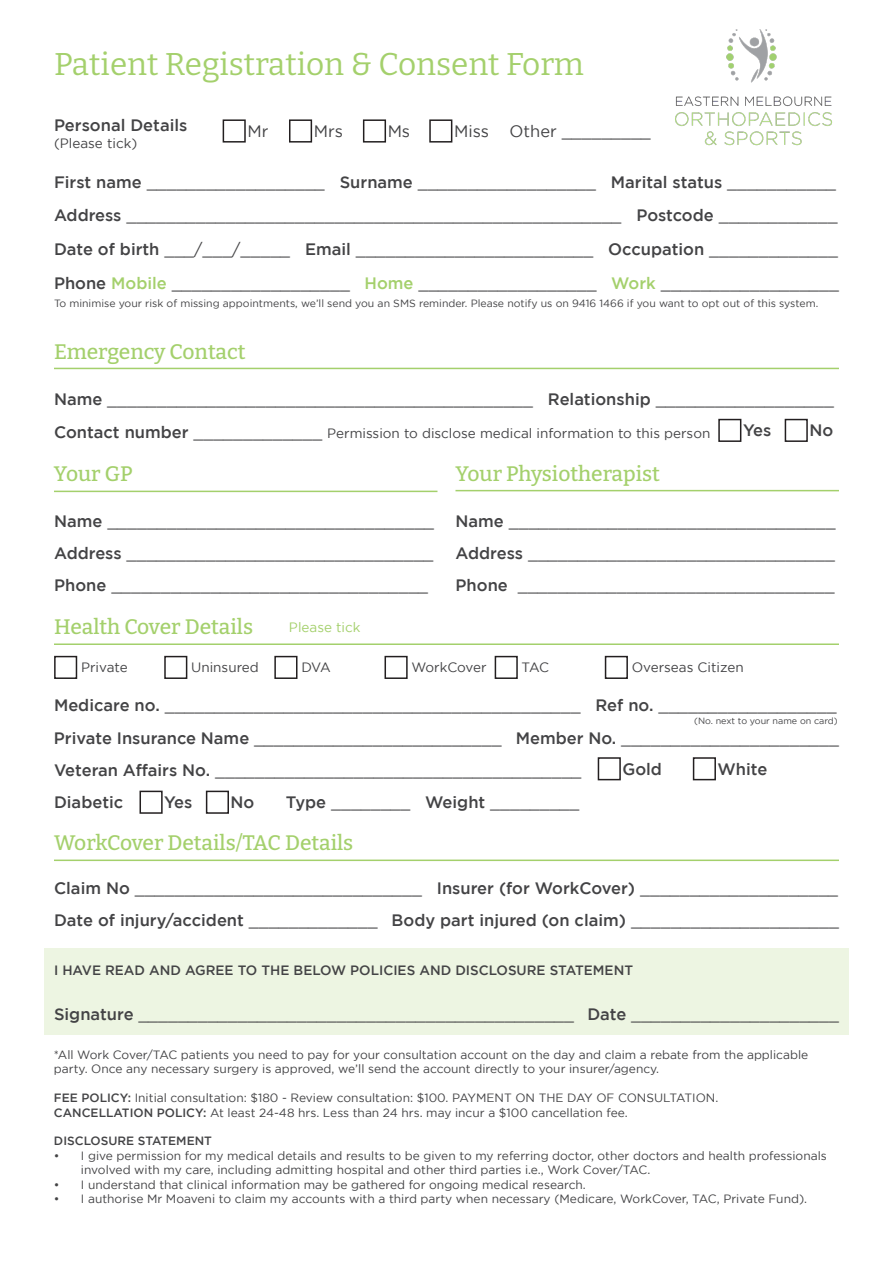
<style>
.page{position:relative;width:893px;height:1263px;background:#fff}
.page>*{position:absolute;margin:0;border:0;box-sizing:border-box;transform-origin:0 0}
.t1{font:31.5px "Bitter";color:#a4d06c}
.t2{font:500 21px "Bitter";color:#a4d06c}
.t3{font:16.5px "Gotham";color:#434345}
.t4{font:500 16.5px "Gotham";color:#434345}
.t5{font:13.5px "Gotham";color:#434345}
.t6{font:500 13.5px "Gotham";color:#434345}
.t7{font:13.5px "Gotham";color:#a4d06c}
.t8{font:12px/14.4px "Gotham";color:#434345}
.t9{font:500 12px "Gotham";color:#434345}
.t10{font:10.5px "Gotham";color:#434345}
.t11{font:9px "Gotham";color:#434345}
.s1{font-weight:500}
.s2{font-weight:500;color:#a4d06c}
.s3{font-weight:500;font-size:16.5px}
.s4{font-size:16.5px}
.s5{font-weight:400}
</style>
<div class="page">
<div style="left:44px;top:948px;width:804px;height:87px;background:#edf5e2"></div>
<img style="left:675px;top:29px;width:157px;height:117px">
<hr style="left:54px;top:368px;width:785px;height:1px;background:#a4d06c">
<hr style="left:54px;top:491px;width:383px;height:1px;background:#a4d06c">
<hr style="left:455px;top:490px;width:384px;height:1px;background:#a4d06c">
<hr style="left:54px;top:643px;width:785px;height:2px;background:#a4d06c">
<hr style="left:54px;top:859px;width:785px;height:2px;background:#a4d06c">
<div style="left:54px;top:656px;width:23px;height:23px;border:2px solid #231f20"></div>
<div style="left:223px;top:119px;width:23px;height:24px;border:2px solid #231f20"></div>
<div style="left:289px;top:119px;width:23px;height:24px;border:2px solid #231f20"></div>
<div style="left:363px;top:119px;width:23px;height:24px;border:2px solid #231f20"></div>
<div style="left:429px;top:119px;width:23px;height:24px;border:2px solid #231f20"></div>
<div style="left:718px;top:419px;width:23px;height:23px;border:2px solid #231f20"></div>
<div style="left:785px;top:419px;width:23px;height:23px;border:2px solid #231f20"></div>
<div style="left:598px;top:757px;width:23px;height:23px;border:2px solid #231f20"></div>
<div style="left:693px;top:757px;width:23px;height:23px;border:2px solid #231f20"></div>
<div style="left:140px;top:791px;width:23px;height:23px;border:2px solid #231f20"></div>
<div style="left:206px;top:791px;width:23px;height:23px;border:2px solid #231f20"></div>
<div style="left:164px;top:656px;width:23px;height:23px;border:2px solid #231f20"></div>
<div style="left:274px;top:656px;width:23px;height:23px;border:2px solid #231f20"></div>
<div style="left:384px;top:656px;width:24px;height:23px;border:2px solid #231f20"></div>
<div style="left:495px;top:656px;width:23px;height:23px;border:2px solid #231f20"></div>
<div style="left:605px;top:656px;width:23px;height:23px;border:2px solid #231f20"></div>
<p class="t1" style="left:54px;top:44px;width:531px">Patient Registration &amp; Consent Form</p>
<p class="t4" style="left:54px;top:116px;width:135px">Personal Details</p>
<p class="t5" style="left:54px;top:135px;width:85px">(Please tick)</p>
<p class="t3" style="left:314px;top:122px;width:31px">Mrs</p>
<p class="t3" style="left:388px;top:122px;width:24px">Ms</p>
<p class="t3" style="left:454px;top:122px;width:36px">Miss</p>
<p class="t3" style="left:509px;top:122px;width:143px">Other _________</p>
<p class="t3" style="left:247px;top:122px;width:23px">Mr</p>
<p class="t3" style="left:54px;top:173px;width:784px"><span class="s1">First name</span> __________________ <span class="s1">Surname</span> __________________ <span class="s1">Marital status</span> ___________</p>
<p class="t3" style="left:54px;top:206px;width:785px"><span class="s1">Address</span> __________________________________________________ <span class="s1">Postcode</span> ____________</p>
<p class="t3" style="left:54px;top:240px;width:785px"><span class="s1">Date of birth</span> ___/___/_____ <span class="s1">Email</span> ________________________ <span class="s1">Occupation</span> _____________</p>
<p class="t3" style="left:54px;top:274px;width:786px"><span class="s1">Phone</span> <span class="s2">Mobile</span> __________________ <span class="s2">Home</span> __________________ <span class="s2">Work</span> __________________</p>
<p class="t10" style="left:54px;top:297px;width:766px">To minimise your risk of missing appointments, we’ll send you an SMS reminder. Please notify us on 9416 1466 if you want to opt out of this system.</p>
<p class="t2" style="left:54px;top:338px;width:193px">Emergency Contact</p>
<p class="t3" style="left:54px;top:390px;width:781px"><span class="s1">Name</span> ___________________________________________ <span class="s1">Relationship</span> __________________</p>
<p class="t5" style="left:54px;top:425px;width:658px"><span class="s3">Contact number</span> <span class="s4">_____________</span> Permission to disclose medical information to this person</p>
<p class="t2" style="left:54px;top:461px;width:80px">Your GP</p>
<p class="t2" style="left:455px;top:461px;width:206px">Your Physiotherapist</p>
<p class="t4" style="left:743px;top:421px;width:30px">Yes</p>
<p class="t4" style="left:809px;top:421px;width:25px">No</p>
<p class="t3" style="left:54px;top:512px;width:382px"><span class="s1">Name</span> _________________________________</p>
<p class="t3" style="left:54px;top:544px;width:381px"><span class="s1">Address</span> _______________________________</p>
<p class="t3" style="left:54px;top:576px;width:376px"><span class="s1">Phone</span> ________________________________</p>
<p class="t2" style="left:54px;top:614px;width:201px">Health Cover Details</p>
<p class="t7" style="left:289px;top:619px;width:73px">Please tick</p>
<p class="t3" style="left:456px;top:512px;width:382px"><span class="s1">Name</span> _________________________________</p>
<p class="t3" style="left:456px;top:544px;width:381px"><span class="s1">Address</span> _______________________________</p>
<p class="t3" style="left:456px;top:576px;width:380px"><span class="s1">Phone</span> ________________________________</p>
<p class="t5" style="left:81px;top:660px;width:48px">Private</p>
<p class="t5" style="left:191px;top:660px;width:69px">Uninsured</p>
<p class="t5" style="left:301px;top:660px;width:31px">DVA</p>
<p class="t5" style="left:411px;top:660px;width:77px">WorkCover</p>
<p class="t5" style="left:522px;top:660px;width:29px">TAC</p>
<p class="t5" style="left:632px;top:660px;width:113px">Overseas Citizen</p>
<p class="t3" style="left:54px;top:696px;width:784px"><span class="s1">Medicare no.</span> __________________________________________ <span class="s1">Ref no.</span> __________________</p>
<p class="t11" style="left:694px;top:716px;width:145px">(No. next to your name on card)</p>
<p class="t3" style="left:54px;top:729px;width:786px"><span class="s1">Private Insurance Name</span> _________________________ <span class="s1">Member No.</span> ______________________</p>
<p class="t3" style="left:54px;top:761px;width:529px"><span class="s1">Veteran Affairs No.</span> _____________________________________</p>
<p class="t4" style="left:622px;top:760px;width:41px">Gold</p>
<p class="t4" style="left:718px;top:760px;width:51px">White</p>
<p class="t4" style="left:54px;top:793px;width:71px">Diabetic</p>
<p class="t3" style="left:286px;top:793px;width:295px"><span class="s1">Type</span> ________ <span class="s1">Weight</span> _________</p>
<p class="t4" style="left:164px;top:793px;width:30px">Yes</p>
<p class="t4" style="left:231px;top:793px;width:25px">No</p>
<p class="t2" style="left:54px;top:830px;width:301px">WorkCover Details/TAC Details</p>
<p class="t3" style="left:54px;top:879px;width:786px"><span class="s1">Claim No</span> _____________________________ <span class="s1">Insurer (for WorkCover)</span> ____________________</p>
<p class="t4" style="left:54px;top:911px;width:786px">Date of injury/accident <span class="s5">_____________</span> Body part injured (on claim) <span class="s5">_____________________</span></p>
<p class="t6" style="left:54px;top:962px;width:581px">I HAVE READ AND AGREE TO THE BELOW POLICIES AND DISCLOSURE STATEMENT</p>
<p class="t3" style="left:54px;top:1005px;width:786px"><span class="s1">Signature</span> ____________________________________________ <span class="s1">Date</span> _____________________</p>
<p class="t8" style="left:54px;top:1047px;width:756px">*All Work Cover/TAC patients you need to pay for your consultation account on the day and claim a rebate from the applicable party. Once any necessary surgery is approved, we’ll send the account directly to your insurer/agency.</p>
<p class="t8" style="left:54px;top:1090px;width:666px"><span class="s1">FEE POLICY:</span> Initial consultation: $180 - Review consultation: $100. PAYMENT ON THE DAY OF CONSULTATION.</p>
<p class="t8" style="left:54px;top:1105px;width:575px"><span class="s1">CANCELLATION POLICY:</span> At least 24-48 hrs. Less than 24 hrs. may incur a $100 cancellation fee.</p>
<p class="t9" style="left:54px;top:1134px;width:160px">DISCLOSURE STATEMENT</p>
<p class="t8" style="left:81px;top:1148px;width:747px;text-indent:-27px">• I give permission for my medical details and results to be given to my referring doctor, other doctors and health professionals involved with my care, including admitting hospital and other third parties i.e., Work Cover/TAC.</p>
<p class="t8" style="left:54px;top:1177px;width:533px">• I understand that clinical information may be gathered for ongoing medical research.</p>
<p class="t8" style="left:54px;top:1191px;width:755px">• I authorise Mr Moaveni to claim my accounts with a third party when necessary (Medicare, WorkCover, TAC, Private Fund).</p>
</div>
